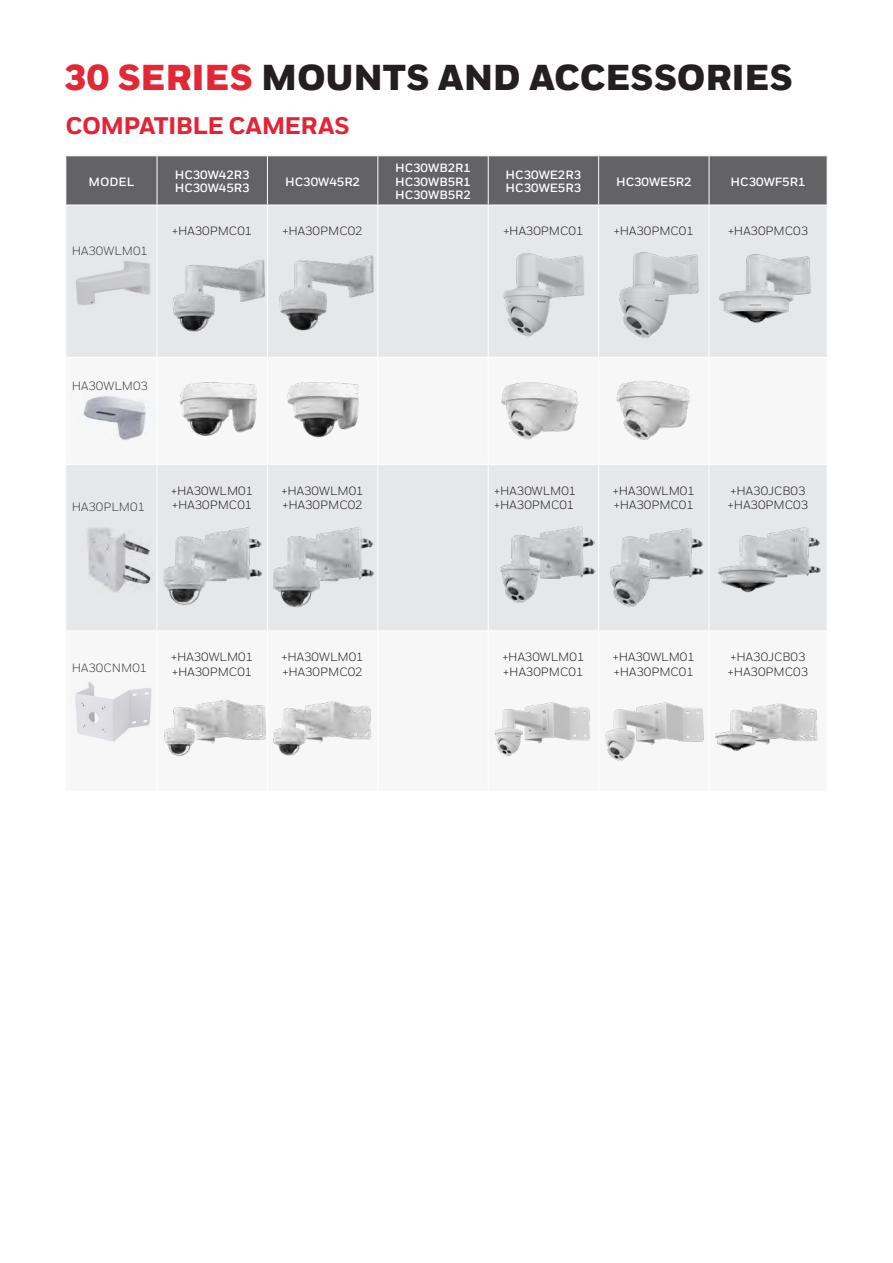
<style>
.page{position:relative;width:893px;height:1263px;background:#fff}
.page>*{position:absolute;margin:0;border:0;box-sizing:border-box;transform-origin:0 0}
.t1{font:900 36px "Honeywell Sans";letter-spacing:-.005em;color:#231f20}
.t2{font:800 24px "Honeywell Sans";letter-spacing:-.02em;color:#e22536}
.t3{font:12px/14.2px "Honeywell Sans";color:#231f20}
.t4{font:700 12px/13.5px "Honeywell Sans";color:#fff}
.t5{font:12px "Honeywell Sans";color:#3e3e3f}
.s1{color:#e12835}
</style>
<div class="page">
<div style="left:66px;top:156px;width:761px;height:49px;background:#636366"></div>
<div style="left:66px;top:206px;width:761px;height:151px;background:#e6e7e9"></div>
<svg style="left:66px;top:408px;width:761px;height:222px;fill:#e6e7e9"></svg>
<hr style="left:377px;top:156px;width:1px;height:49px;background:#fff">
<hr style="left:488px;top:156px;width:1px;height:49px;background:#fff">
<hr style="left:598px;top:156px;width:1px;height:49px;background:#fff">
<hr style="left:709px;top:156px;width:1px;height:49px;background:#fff">
<hr style="left:157px;top:205px;width:1px;height:152px;background:#fff">
<hr style="left:267px;top:205px;width:1px;height:152px;background:#fff">
<hr style="left:377px;top:205px;width:1px;height:152px;background:#fff">
<hr style="left:488px;top:205px;width:1px;height:152px;background:#fff">
<hr style="left:598px;top:205px;width:1px;height:152px;background:#fff">
<hr style="left:709px;top:205px;width:1px;height:152px;background:#fff">
<hr style="left:157px;top:358px;width:1px;height:106px;background:#fff">
<hr style="left:267px;top:358px;width:1px;height:106px;background:#fff">
<hr style="left:377px;top:358px;width:1px;height:106px;background:#fff">
<hr style="left:488px;top:358px;width:1px;height:106px;background:#fff">
<hr style="left:598px;top:358px;width:1px;height:106px;background:#fff">
<hr style="left:709px;top:358px;width:1px;height:106px;background:#fff">
<hr style="left:65px;top:464px;width:92px;height:1px;background:#fff">
<hr style="left:157px;top:464px;width:110px;height:1px;background:#fff">
<hr style="left:157px;top:465px;width:1px;height:165px;background:#fff">
<hr style="left:267px;top:464px;width:111px;height:1px;background:#fff">
<hr style="left:267px;top:465px;width:1px;height:165px;background:#fff">
<hr style="left:378px;top:464px;width:110px;height:1px;background:#fff">
<hr style="left:377px;top:465px;width:1px;height:165px;background:#fff">
<hr style="left:488px;top:464px;width:111px;height:1px;background:#fff">
<hr style="left:488px;top:465px;width:1px;height:165px;background:#fff">
<hr style="left:599px;top:464px;width:110px;height:1px;background:#fff">
<hr style="left:598px;top:465px;width:1px;height:165px;background:#fff">
<hr style="left:709px;top:464px;width:118px;height:1px;background:#fff">
<hr style="left:709px;top:465px;width:1px;height:165px;background:#fff">
<hr style="left:157px;top:156px;width:1px;height:49px;background:#fff">
<hr style="left:267px;top:156px;width:1px;height:49px;background:#fff">
<img style="left:72px;top:257px;width:81px;height:50px">
<img style="left:163px;top:251px;width:104px;height:89px">
<img style="left:273px;top:251px;width:104px;height:86px">
<img style="left:494px;top:247px;width:104px;height:91px">
<img style="left:605px;top:247px;width:104px;height:92px">
<img style="left:715px;top:251px;width:98px;height:86px">
<img style="left:72px;top:393px;width:85px;height:47px">
<img style="left:163px;top:382px;width:111px;height:64px">
<img style="left:273px;top:381px;width:110px;height:61px">
<img style="left:494px;top:382px;width:99px;height:75px">
<img style="left:605px;top:380px;width:99px;height:73px">
<img style="left:83px;top:524px;width:70px;height:69px">
<img style="left:163px;top:520px;width:104px;height:91px">
<img style="left:273px;top:524px;width:104px;height:91px">
<img style="left:494px;top:517px;width:104px;height:92px">
<img style="left:605px;top:519px;width:105px;height:91px">
<img style="left:715px;top:516px;width:110px;height:93px">
<img style="left:75px;top:681px;width:77px;height:61px">
<img style="left:164px;top:699px;width:102px;height:58px">
<img style="left:273px;top:701px;width:99px;height:55px">
<img style="left:494px;top:702px;width:97px;height:54px">
<img style="left:605px;top:702px;width:99px;height:59px">
<img style="left:715px;top:703px;width:103px;height:49px">
<h1 class="t1" style="left:64px;top:56px;width:730px"><span class="s1">30 SERIES</span> MOUNTS AND ACCESSORIES</h1>
<h2 class="t2" style="left:65px;top:111px;width:286px">COMPATIBLE CAMERAS</h2>
<p class="t4" style="left:89px;top:175px;width:47px">MODEL</p>
<p class="t4" style="left:175px;top:168px;width:77px">HC30W42R3<br>HC30W45R3</p>
<p class="t4" style="left:285px;top:175px;width:77px">HC30W45R2</p>
<p class="t4" style="left:395px;top:161px;width:77px;text-align:justify">HC30WB2R1<br>HC30WB5R1<br>HC30WB5R2</p>
<p class="t4" style="left:506px;top:168px;width:77px">HC30WE2R3<br>HC30WE5R3</p>
<p class="t4" style="left:616px;top:175px;width:77px">HC30WE5R2</p>
<p class="t4" style="left:731px;top:175px;width:76px">HC30WF5R1</p>
<p class="t5" style="left:72px;top:243px;width:78px">HA30WLM01</p>
<p class="t3" style="left:172px;top:224px;width:82px">+HA30PMC01</p>
<p class="t3" style="left:282px;top:224px;width:82px">+HA30PMC02</p>
<p class="t3" style="left:503px;top:224px;width:82px">+HA30PMC01</p>
<p class="t3" style="left:614px;top:224px;width:82px">+HA30PMC01</p>
<p class="t3" style="left:728px;top:224px;width:82px">+HA30PMC03</p>
<p class="t5" style="left:72px;top:378px;width:78px">HA30WLM03</p>
<p class="t5" style="left:72px;top:499px;width:75px">HA30PLM01</p>
<p class="t3" style="left:171px;top:484px;width:84px">+HA30WLM01 +HA30PMC01</p>
<p class="t3" style="left:282px;top:484px;width:84px">+HA30WLM01 +HA30PMC02</p>
<p class="t3" style="left:494px;top:484px;width:84px">+HA30WLM01 +HA30PMC01</p>
<p class="t3" style="left:613px;top:484px;width:84px">+HA30WLM01 +HA30PMC01</p>
<p class="t3" style="left:728px;top:484px;width:82px">+HA30JCB03 +HA30PMC03</p>
<p class="t5" style="left:72px;top:661px;width:77px">HA30CNM01</p>
<p class="t3" style="left:171px;top:650px;width:84px">+HA30WLM01 +HA30PMC01</p>
<p class="t3" style="left:282px;top:650px;width:84px">+HA30WLM01 +HA30PMC02</p>
<p class="t3" style="left:502px;top:650px;width:84px">+HA30WLM01 +HA30PMC01</p>
<p class="t3" style="left:613px;top:650px;width:84px">+HA30WLM01 +HA30PMC01</p>
<p class="t3" style="left:728px;top:650px;width:82px">+HA30JCB03 +HA30PMC03</p>
</div>
